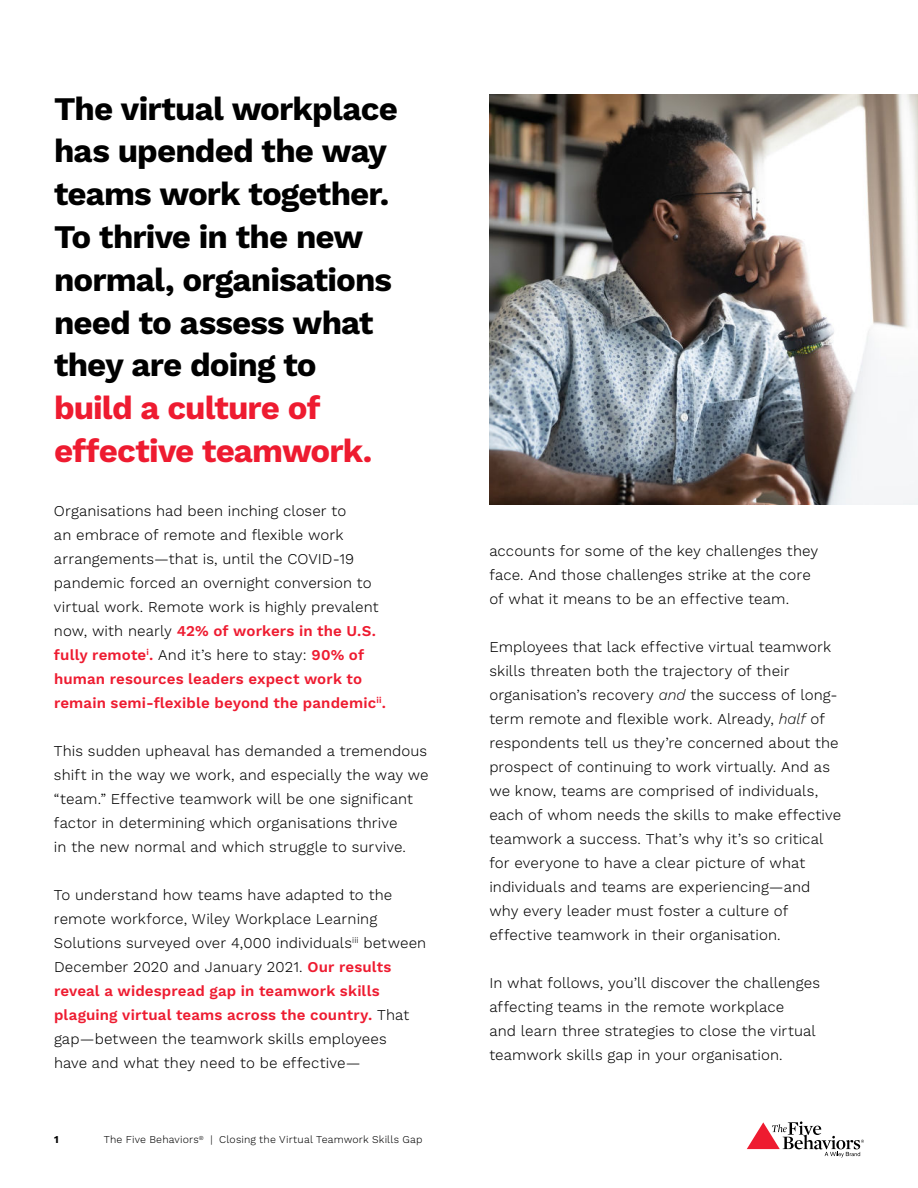
<style>
.page{position:relative;width:918px;height:1188px;background:#fff}
.page>*{position:absolute;margin:0;border:0;box-sizing:border-box;transform-origin:0 0}
.t1{font:700 33px/42.8px "Work Sans";letter-spacing:-.025em;color:#000}
.t2{font:700 33px/42.8px "Work Sans";letter-spacing:-.025em;color:#ee1b30}
.t3{font:300 15px/24px "Work Sans";letter-spacing:.005em;color:#000}
.t4{font:300 10.5px "Work Sans";letter-spacing:.015em;color:#000}
.t5{font:700 10.5px "Work Sans";color:#000}
.s1{font-weight:600;color:#ee1b30}
.s2{font-style:italic}
</style>
<div class="page">
<svg style="left:747px;top:1121px;width:117px;height:36px"></svg>
<img style="left:489px;top:94px;width:429px;height:410px">
<h1 class="t1" style="left:54px;top:90px;width:345px">The virtual workplace has upended the way teams work together.<br>To thrive in the new normal, organisations need to assess what they are doing to</h1>
<h1 class="t2" style="left:54px;top:389px;width:320px">build a culture of effective teamwork.</h1>
<p class="t3" style="left:54px;top:500px;width:333px">Organisations had been inching closer to<br>an embrace of remote and flexible work arrangements—that is, until the COVID-19 pandemic forced an overnight conversion to virtual work. Remote work is highly prevalent now, with nearly <span class="s1">42% of workers in the U.S. fully remote</span><sup>i</sup><span class="s1">.</span> And it’s here to stay: <span class="s1">90% of human resources leaders expect work to remain semi-flexible beyond the pandemic</span><sup>ii</sup><span class="s1">.</span></p>
<p class="t3" style="left:54px;top:740px;width:376px">This sudden upheaval has demanded a tremendous shift in the way we work, and especially the way we “team.” Effective teamwork will be one significant factor in determining which organisations thrive<br>in the new normal and which struggle to survive.</p>
<p class="t3" style="left:54px;top:884px;width:374px">To understand how teams have adapted to the remote workforce, Wiley Workplace Learning Solutions surveyed over 4,000 individuals<sup>iii</sup> between December 2020 and January 2021. <span class="s1">Our results reveal a widespread gap in teamwork skills plaguing virtual teams across the country.</span> That gap—between the teamwork skills employees<br>have and what they need to be effective—</p>
<p class="t5" style="left:54px;top:1136px;width:6px">1</p>
<p class="t4" style="left:104px;top:1136px;width:320px">The Five Behaviors<sup>®</sup> | Closing the Virtual Teamwork Skills Gap</p>
<p class="t3" style="left:489px;top:540px;width:330px">accounts for some of the key challenges they face. And those challenges strike at the core of what it means to be an effective team.</p>
<p class="t3" style="left:489px;top:636px;width:353px">Employees that lack effective virtual teamwork skills threaten both the trajectory of their organisation’s recovery <span class="s2">and</span> the success of long&shy;term remote and flexible work. Already, <span class="s2">half</span> of respondents tell us they’re concerned about the prospect of continuing to work virtually. And as we know, teams are comprised of individuals, each of whom needs the skills to make effective teamwork a success. That’s why it’s so critical for everyone to have a clear picture of what individuals and teams are experiencing—and why every leader must foster a culture of effective teamwork in their organisation.</p>
<p class="t3" style="left:489px;top:972px;width:332px">In what follows, you’ll discover the challenges affecting teams in the remote workplace<br>and learn three strategies to close the virtual teamwork skills gap in your organisation.</p>
</div>
